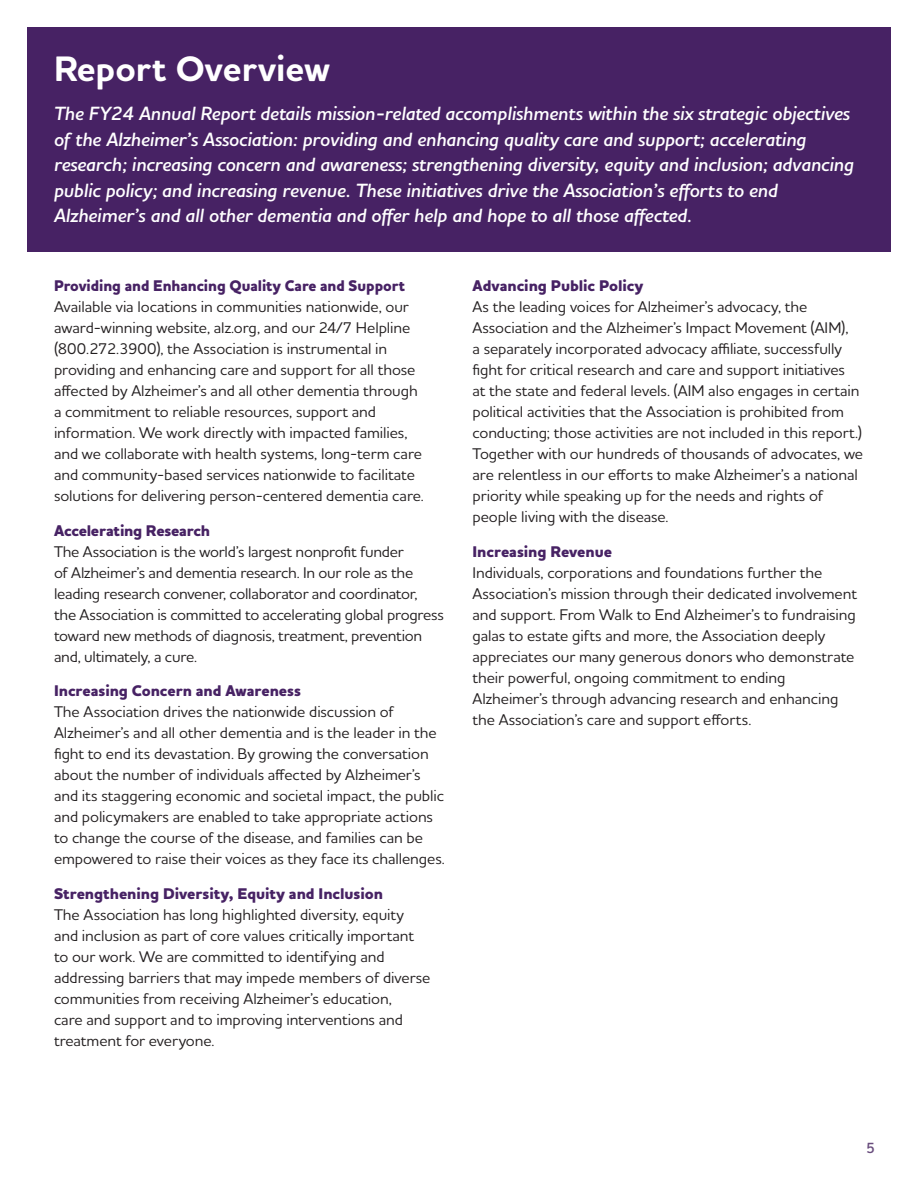
<style>
.page{position:relative;width:918px;height:1188px;background:#fff}
.page>*{position:absolute;margin:0;border:0;box-sizing:border-box;transform-origin:0 0}
.t1{font:700 36px "Houschka Alt Pro";color:#fff}
.t2{font:italic 600 19.5px/25.5px "Houschka Alt Pro";letter-spacing:-.01em;color:#fff}
.t3{font:500 15.75px/21px "Houschka Alt Pro";letter-spacing:-.005em;color:#231f20}
.t4{font:800 15.75px "Houschka Alt Pro";letter-spacing:-.005em;color:#472264}
.t5{font:800 15.75px "Houschka Alt Pro";letter-spacing:-.005em;color:#472264;scale:.96 1}
.t6{font:600 15px "Houschka Alt Pro";color:#694d7d}
</style>
<div class="page">
<div style="left:27px;top:27px;width:864px;height:224px;background:#472264"></div>
<h1 class="t1" style="left:54px;top:46px;width:277px">Report Overview</h1>
<p class="t2" style="left:54px;top:101px;width:801px">The FY24 Annual Report details mission-related accomplishments within the six strategic objectives of the Alzheimer’s Association: providing and enhancing quality care and support; accelerating research; increasing concern and awareness; strengthening diversity, equity and inclusion; advancing public policy; and increasing revenue. These initiatives drive the Association’s efforts to end Alzheimer’s and all other dementia and offer help and hope to all those affected.</p>
<p class="t5" style="left:54px;top:276px;width:367px">Providing and Enhancing Quality Care and Support</p>
<p class="t3" style="left:54px;top:296px;width:371px">Available via locations in communities nationwide, our award-winning website, alz.org, and our 24/7 Helpline (800.272.3900), the Association is instrumental in providing and enhancing care and support for all those affected by Alzheimer’s and all other dementia through a commitment to reliable resources, support and information. We work directly with impacted families, and we collaborate with health systems, long-term care and community-based services nationwide to facilitate solutions for delivering person-centered dementia care.</p>
<p class="t4" style="left:54px;top:520px;width:158px">Accelerating Research</p>
<p class="t3" style="left:54px;top:541px;width:391px">The Association is the world’s largest nonprofit funder<br>of Alzheimer’s and dementia research. In our role as the leading research convener, collaborator and coordinator,<br>the Association is committed to accelerating global progress toward new methods of diagnosis, treatment, prevention and, ultimately, a cure.</p>
<p class="t4" style="left:54px;top:681px;width:249px">Increasing Concern and Awareness</p>
<p class="t3" style="left:54px;top:701px;width:392px">The Association drives the nationwide discussion of Alzheimer’s and all other dementia and is the leader in the fight to end its devastation. By growing the conversation about the number of individuals affected by Alzheimer’s and its staggering economic and societal impact, the public and policymakers are enabled to take appropriate actions to change the course of the disease, and families can be empowered to raise their voices as they face its challenges.</p>
<p class="t4" style="left:54px;top:883px;width:330px">Strengthening Diversity, Equity and Inclusion</p>
<p class="t3" style="left:54px;top:903px;width:378px">The Association has long highlighted diversity, equity and inclusion as part of core values critically important to our work. We are committed to identifying and addressing barriers that may impede members of diverse communities from receiving Alzheimer’s education,<br>care and support and to improving interventions and treatment for everyone.</p>
<p class="t4" style="left:472px;top:276px;width:173px">Advancing Public Policy</p>
<p class="t3" style="left:472px;top:296px;width:392px">As the leading voices for Alzheimer’s advocacy, the Association and the Alzheimer’s Impact Movement (AIM),<br>a separately incorporated advocacy affiliate, successfully fight for critical research and care and support initiatives<br>at the state and federal levels. (AIM also engages in certain political activities that the Association is prohibited from conducting; those activities are not included in this report.)<br>Together with our hundreds of thousands of advocates, we are relentless in our efforts to make Alzheimer’s a national priority while speaking up for the needs and rights of people living with the disease.</p>
<p class="t4" style="left:472px;top:541px;width:141px">Increasing Revenue</p>
<p class="t3" style="left:472px;top:562px;width:386px">Individuals, corporations and foundations further the Association’s mission through their dedicated involvement and support. From Walk to End Alzheimer’s to fundraising galas to estate gifts and more, the Association deeply appreciates our many generous donors who demonstrate their powerful, ongoing commitment to ending Alzheimer’s through advancing research and enhancing the Association’s care and support efforts.</p>
<p class="t6" style="left:866px;top:1138px;width:10px">5</p>
</div>
